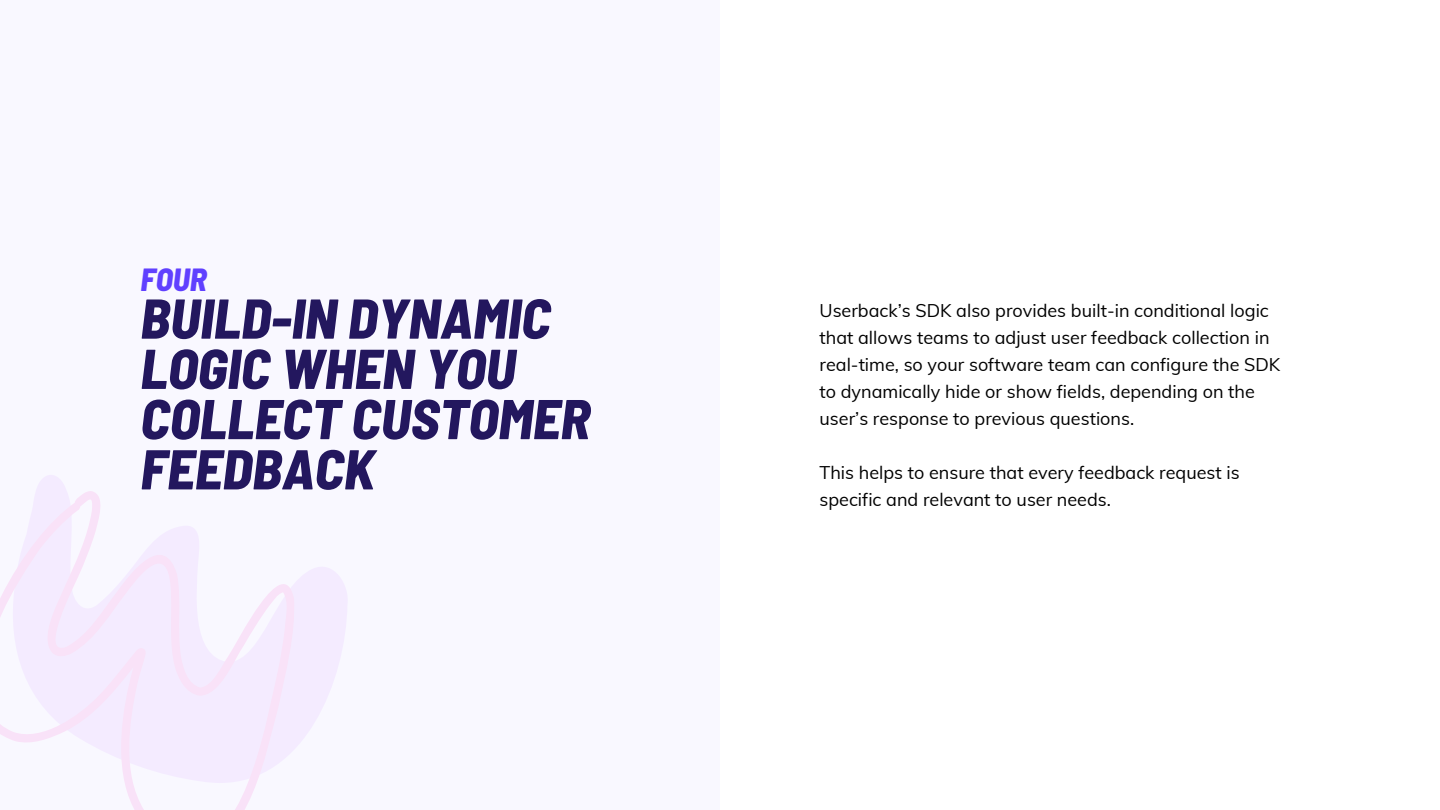
<style>
.page{position:relative;width:1440px;height:810px;background:#f9f8ff}
.page>*{position:absolute;margin:0;border:0;box-sizing:border-box;transform-origin:0 0}
.t1{font:italic 800 semi-condensed 56px/50.2px "Barlow";color:#23175e}
.t2{font:italic 800 semi-condensed 32px "Barlow";color:#6040ff}
.t3{font:18px/27px "Muli";color:#000}
</style>
<div class="page">
<div style="left:720px;top:0;width:720px;height:810px;background:#fff"></div>
<svg style="left:36px;top:475px;width:311px;height:273px"></svg>
<svg style="left:0;top:491px;width:295px;height:319px;fill:#f9ebff"></svg>
<h2 class="t2" style="left:140px;top:256px;width:68px">FOUR</h2>
<h1 class="t1" style="left:140px;top:290px;width:451px">BUILD-IN DYNAMIC<br>LOGIC WHEN YOU<br>COLLECT CUSTOMER<br>FEEDBACK</h1>
<p class="t3" style="left:820px;top:296px;width:462px">Userback’s SDK also provides built-in conditional logic that allows teams to adjust user feedback collection in real-time, so your software team can configure the SDK to dynamically hide or show fields, depending on the user’s response to previous questions.</p>
<p class="t3" style="left:820px;top:458px;width:422px">This helps to ensure that every feedback request is specific and relevant to user needs.</p>
</div>
